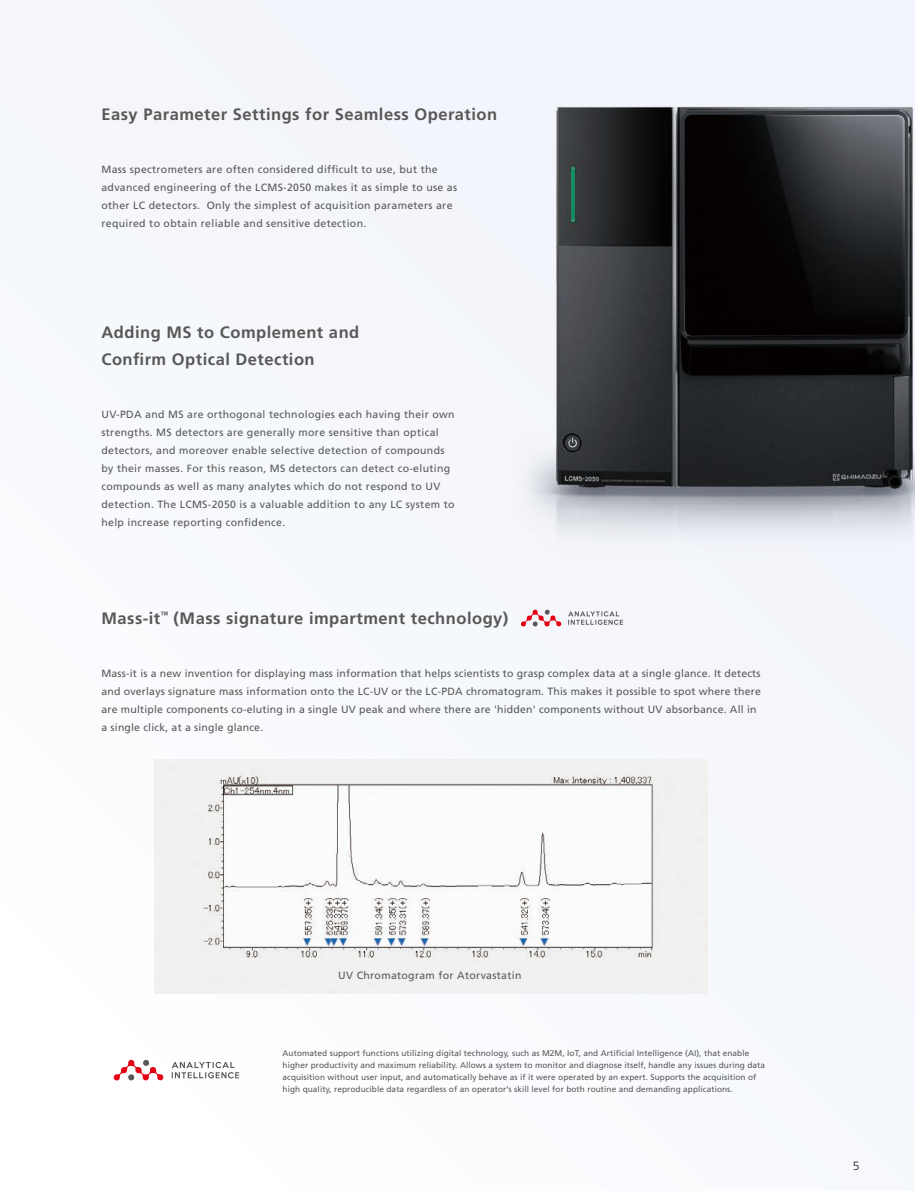
<style>
.page{position:relative;width:915px;height:1191px;background:#fff}
.page>*{position:absolute;margin:0;border:0;box-sizing:border-box;transform-origin:0 0}
.t1{font:700 16.5px/27px "Frutiger LT Std";letter-spacing:.03em;color:#595857}
.t2{font:300 12px "Frutiger LT Std";color:#231916}
.t3{font:10.5px/18px "Frutiger LT Std";letter-spacing:.03em;color:#595857}
.t4{font:8.25px/12px "Frutiger LT Std";letter-spacing:.01em;color:#595857}
</style>
<div class="page">
<div style="left:0;top:0;width:914px;height:1191px;background:#f5f8fc"></div>
<img style="left:525px;top:106px;width:389px;height:519px">
<img style="left:155px;top:759px;width:552px;height:234px">
<svg style="left:568px;top:611px;width:54px;height:14px"></svg>
<svg style="left:520px;top:609px;width:41px;height:18px"></svg>
<svg style="left:172px;top:1061px;width:67px;height:17px"></svg>
<svg style="left:113px;top:1059px;width:50px;height:22px"></svg>
<h1 class="t1" style="left:101px;top:101px;width:397px">Easy Parameter Settings for Seamless Operation</h1>
<p class="t3" style="left:101px;top:160px;width:357px">Mass spectrometers are often considered difficult to use, but the advanced engineering of the LCMS-2050 makes it as simple to use as other LC detectors. Only the simplest of acquisition parameters are required to obtain reliable and sensitive detection.</p>
<h1 class="t1" style="left:101px;top:319px;width:259px">Adding MS to Complement and<br>Confirm Optical Detection</h1>
<p class="t3" style="left:101px;top:405px;width:354px">UV-PDA and MS are orthogonal technologies each having their own strengths. MS detectors are generally more sensitive than optical detectors, and moreover enable selective detection of compounds by their masses. For this reason, MS detectors can detect co-eluting compounds as well as many analytes which do not respond to UV detection. The LCMS-2050 is a valuable addition to any LC system to help increase reporting confidence.</p>
<h1 class="t1" style="left:101px;top:605px;width:408px">Mass-it<sup>™</sup> (Mass signature impartment technology)</h1>
<p class="t3" style="left:101px;top:664px;width:660px">Mass-it is a new invention for displaying mass information that helps scientists to grasp complex data at a single glance. It detects and overlays signature mass information onto the LC-UV or the LC-PDA chromatogram. This makes it possible to spot where there are multiple components co-eluting in a single UV peak and where there are 'hidden' components without UV absorbance. All in a single click, at a single glance.</p>
<p class="t3" style="left:338px;top:966px;width:185px">UV Chromatogram for Atorvastatin</p>
<p class="t4" style="left:282px;top:1047px;width:484px">Automated support functions utilizing digital technology, such as M2M, IoT, and Artificial Intelligence (AI), that enable higher productivity and maximum reliability. Allows a system to monitor and diagnose itself, handle any issues during data acquisition without user input, and automatically behave as if it were operated by an expert. Supports the acquisition of high quality, reproducible data regardless of an operator’s skill level for both routine and demanding applications.</p>
<p class="t2" style="left:852px;top:1158px;width:8px">5</p>
</div>
